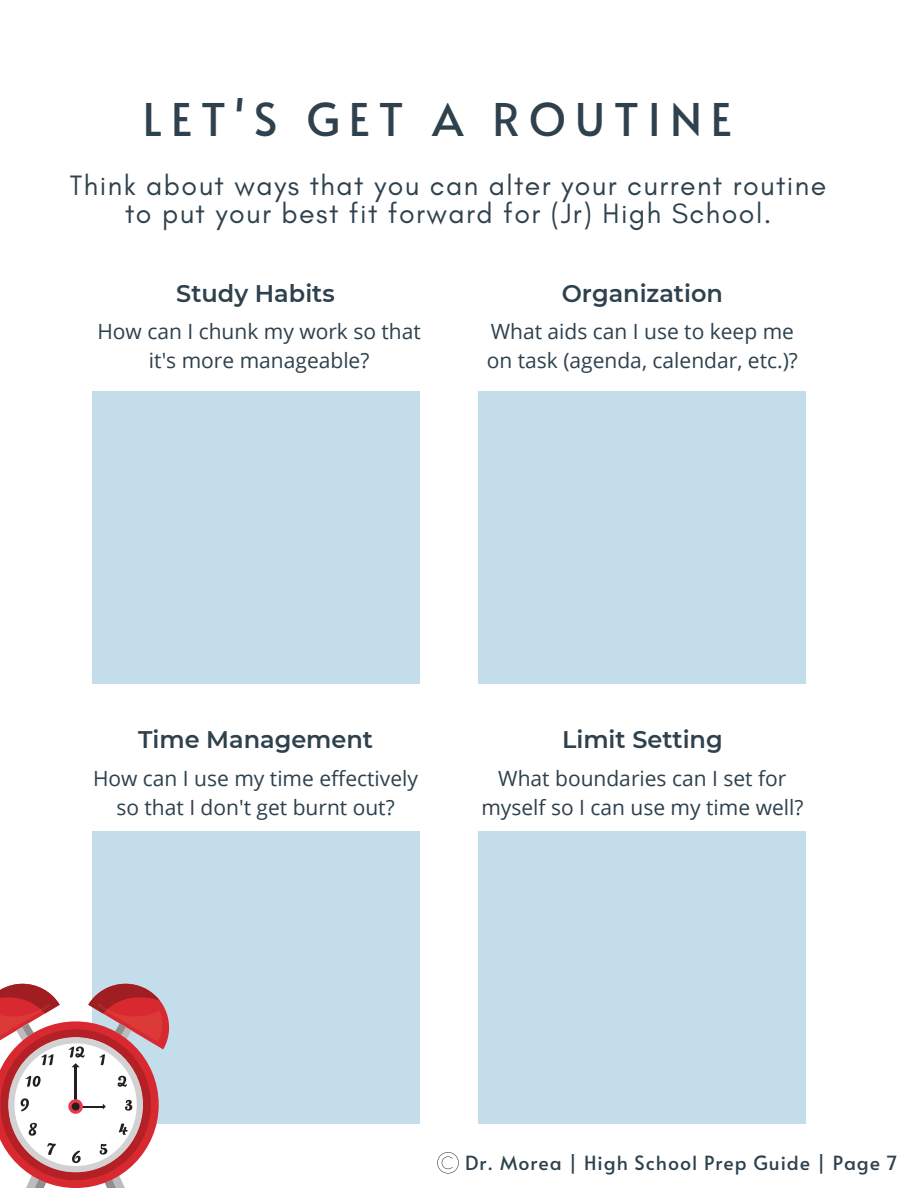
<style>
.page{position:relative;width:918px;height:1188px;background:#fff}
.page>*{position:absolute;margin:0;border:0;box-sizing:border-box;transform-origin:0 0}
.t1{font:45px "Alata";letter-spacing:.2em;color:#2e414d}
.t2{font:28.5px/28.2px "Glacial Indifference";letter-spacing:.05em;color:#2e414d;text-align:center}
.t3{font:600 24px "Montserrat";color:#2e414d}
.t4{font:21px/29.2px "Open Sans";color:#2e414d;text-align:center}
.t5{font:19.5px "Alata";letter-spacing:.05em;color:#2e414d}
</style>
<div class="page">
<div style="left:92px;top:391px;width:327px;height:292px;background:#c3ddeb"></div>
<div style="left:92px;top:832px;width:327px;height:292px;background:#c3ddeb"></div>
<div style="left:479px;top:391px;width:327px;height:292px;background:#c3ddeb"></div>
<div style="left:479px;top:832px;width:327px;height:292px;background:#c3ddeb"></div>
<svg style="left:0;top:983px;width:170px;height:205px"></svg>
<svg style="left:437px;top:1152px;width:22px;height:22px"></svg>
<p class="t1" style="left:143px;top:86px;width:591px">LET'S GET A ROUTINE</p>
<p class="t2" style="left:70px;top:171px;width:758px">Think about ways that you can alter your current routine to put your best fit forward for (Jr) High School.</p>
<p class="t3" style="left:176px;top:279px;width:160px">Study Habits</p>
<p class="t4" style="left:97px;top:316px;width:325px">How can I chunk my work so that it's more manageable?</p>
<p class="t3" style="left:562px;top:279px;width:163px">Organization</p>
<p class="t4" style="left:487px;top:316px;width:313px;text-align:left">What aids can I use to keep me on task (agenda, calendar, etc.)?</p>
<p class="t3" style="left:138px;top:724px;width:237px">Time Management</p>
<p class="t4" style="left:93px;top:763px;width:327px">How can I use my time effectively so that I don't get burnt out?</p>
<p class="t3" style="left:562px;top:724px;width:162px">Limit Setting</p>
<p class="t4" style="left:481px;top:763px;width:324px">What boundaries can I set for myself so I can use my time well?</p>
<p class="t5" style="left:465px;top:1149px;width:434px">Dr. Morea | High School Prep Guide | Page 7</p>
</div>
